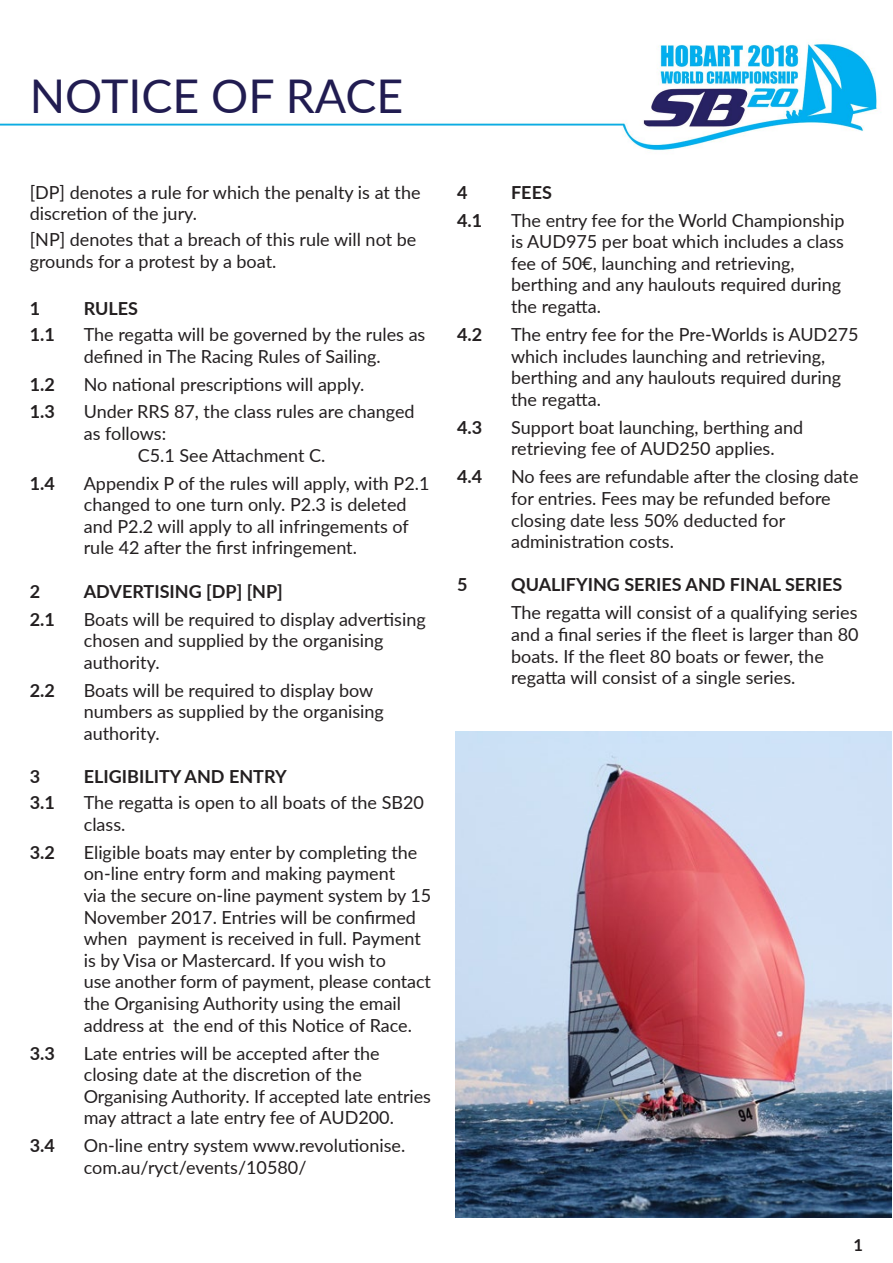
<style>
.page{position:relative;width:893px;height:1263px;background:#fff}
.page>*{position:absolute;margin:0;border:0;box-sizing:border-box;transform-origin:0 0}
.t1{font:46.5px "Lato";color:#211c51}
.t2{font:18px/21.6px "Lato";color:#231f20}
.t3{font:700 18px "Lato";color:#231f20}
.t4{font:700 16.5px "Lato";color:#231f20}
</style>
<div class="page">
<img style="left:0;top:43px;width:892px;height:1175px">
<img style="left:456px;top:731px;width:435px;height:487px">
<p class="t1" style="left:30px;top:63px;width:375px">NOTICE OF RACE</p>
<p class="t2" style="left:30px;top:180px;width:392px">[DP] denotes a rule for which the penalty is at the discretion of the jury.</p>
<p class="t2" style="left:30px;top:228px;width:388px">[NP] denotes that a breach of this rule will not be grounds for a protest by a boat.</p>
<p class="t3" style="left:30px;top:295px;width:12px">1</p>
<p class="t3" style="left:84px;top:295px;width:56px">RULES</p>
<p class="t3" style="left:30px;top:321px;width:27px">1.1</p>
<p class="t2" style="left:84px;top:323px;width:343px">The regatta will be governed by the rules as defined in The Racing Rules of Sailing.</p>
<p class="t3" style="left:30px;top:371px;width:27px">1.2</p>
<p class="t2" style="left:84px;top:372px;width:282px">No national prescriptions will apply.</p>
<p class="t3" style="left:30px;top:399px;width:27px">1.3</p>
<p class="t2" style="left:84px;top:400px;width:332px">Under RRS 87, the class rules are changed</p>
<p class="t2" style="left:84px;top:422px;width:84px">as follows:</p>
<p class="t2" style="left:138px;top:444px;width:189px">C5.1 See Attachment C.</p>
<p class="t3" style="left:30px;top:470px;width:27px">1.4</p>
<p class="t2" style="left:84px;top:472px;width:347px">Appendix P of the rules will apply, with P2.1 changed to one turn only. P2.3 is deleted and P2.2 will apply to all infringements of rule 42 after the first infringement.</p>
<p class="t3" style="left:30px;top:578px;width:12px">2</p>
<p class="t3" style="left:84px;top:578px;width:201px">ADVERTISING [DP] [NP]</p>
<p class="t3" style="left:30px;top:606px;width:27px">2.1</p>
<p class="t2" style="left:84px;top:607px;width:343px">Boats will be required to display advertising chosen and supplied by the organising authority.</p>
<p class="t3" style="left:30px;top:677px;width:27px">2.2</p>
<p class="t2" style="left:84px;top:679px;width:302px">Boats will be required to display bow numbers as supplied by the organising authority.</p>
<p class="t3" style="left:30px;top:763px;width:12px">3</p>
<p class="t3" style="left:84px;top:763px;width:204px">ELIGIBILITY AND ENTRY</p>
<p class="t3" style="left:30px;top:789px;width:27px">3.1</p>
<p class="t2" style="left:84px;top:791px;width:342px">The regatta is open to all boats of the SB20 class.</p>
<p class="t3" style="left:30px;top:839px;width:27px">3.2</p>
<p class="t2" style="left:84px;top:841px;width:349px">Eligible boats may enter by completing the on-line entry form and making payment<br>via the secure on-line payment system by 15<br>November 2017. Entries will be confirmed when payment is received in full. Payment is by Visa or Mastercard. If you wish to<br>use another form of payment, please contact the Organising Authority using the email address at the end of this Notice of Race.</p>
<p class="t3" style="left:30px;top:1040px;width:27px">3.3</p>
<p class="t2" style="left:84px;top:1041px;width:349px">Late entries will be accepted after the closing date at the discretion of the Organising Authority. If accepted late entries may attract a late entry fee of AUD200.</p>
<p class="t3" style="left:30px;top:1132px;width:27px">3.4</p>
<p class="t2" style="left:84px;top:1134px;width:323px">On-line entry system www.revolutionise. com.au/ryct/events/10580/</p>
<p class="t3" style="left:457px;top:179px;width:12px">4</p>
<p class="t3" style="left:511px;top:179px;width:42px">FEES</p>
<p class="t3" style="left:457px;top:207px;width:27px">4.1</p>
<p class="t2" style="left:511px;top:208px;width:335px">The entry fee for the World Championship is AUD975 per boat which includes a class fee of 50€, launching and retrieving, berthing and any haulouts required during the regatta.</p>
<p class="t3" style="left:457px;top:321px;width:27px">4.2</p>
<p class="t2" style="left:511px;top:323px;width:349px">The entry fee for the Pre-Worlds is AUD275 which includes launching and retrieving, berthing and any haulouts required during the regatta.</p>
<p class="t3" style="left:457px;top:414px;width:27px">4.3</p>
<p class="t2" style="left:511px;top:416px;width:294px">Support boat launching, berthing and retrieving fee of AUD250 applies.</p>
<p class="t3" style="left:457px;top:463px;width:27px">4.4</p>
<p class="t2" style="left:511px;top:465px;width:349px">No fees are refundable after the closing date for entries. Fees may be refunded before closing date less 50% deducted for administration costs.</p>
<p class="t3" style="left:457px;top:571px;width:12px">5</p>
<p class="t3" style="left:511px;top:571px;width:333px">QUALIFYING SERIES AND FINAL SERIES</p>
<p class="t2" style="left:511px;top:601px;width:349px">The regatta will consist of a qualifying series and a final series if the fleet is larger than 80 boats. If the fleet 80 boats or fewer, the regatta will consist of a single series.</p>
<p class="t4" style="left:854px;top:1233px;width:11px">1</p>
</div>
